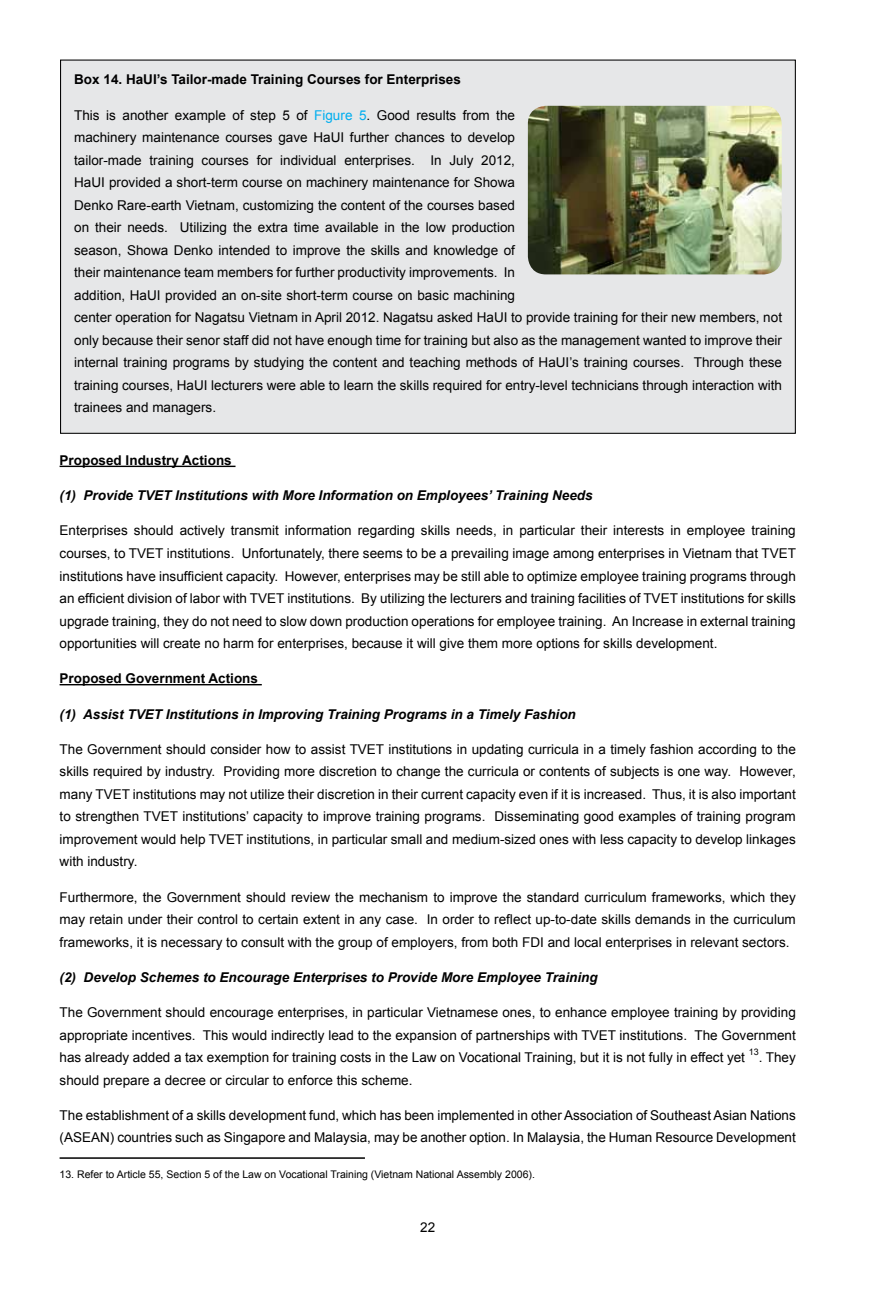
<style>
.page{position:relative;width:881px;height:1293px;background:#fff}
.page>*{position:absolute;margin:0;border:0;box-sizing:border-box;transform-origin:0 0}
.t1{font:13.5px/22.5px "Arial";color:#000;text-align:justify}
.t2{font:italic 700 13.5px "Arial";color:#000}
.t3{font:700 13.5px "Arial";color:#000}
.t4{font:10.5px "Arial";color:#000}
.t5{font:9px "Arial";color:#000}
.s1{color:#00aeef}
</style>
<div class="page">
<div style="left:60px;top:60px;width:735px;height:374px;background:#e6e7e8;border:1px solid #000"></div>
<hr style="left:60px;top:466px;width:175px;height:1px;background:#000">
<hr style="left:60px;top:684px;width:202px;height:1px;background:#000">
<hr style="left:60px;top:1157px;width:305px;height:1px;background:#000">
<img style="left:527px;top:106px;width:254px;height:168px">
<p class="t3" style="left:74px;top:71px;width:388px">Box 14. HaUI’s Tailor-made Training Courses for Enterprises</p>
<p class="t1" style="left:74px;top:104px;width:709px;text-align:left">This is another example of step 5 of <span class="s1">Figure 5</span>. Good results from the<br>machinery maintenance courses gave HaUI further chances to develop<br>tailor-made training courses for individual enterprises. In July 2012,<br>HaUI provided a short-term course on machinery maintenance for Showa<br>Denko Rare-earth Vietnam, customizing the content of the courses based<br>on their needs. Utilizing the extra time available in the low production<br>season, Showa Denko intended to improve the skills and knowledge of<br>their maintenance team members for further productivity improvements. In<br>addition, HaUI provided an on-site short-term course on basic machining<br>center operation for Nagatsu Vietnam in April 2012. Nagatsu asked HaUI to provide training for their new members, not only because their senor staff did not have enough time for training but also as the management wanted to improve their internal training programs by studying the content and teaching methods of HaUI’s training courses. Through these training courses, HaUI lecturers were able to learn the skills required for entry-level technicians through interaction with trainees and managers.</p>
<p class="t3" style="left:60px;top:451px;width:174px">Proposed Industry Actions</p>
<p class="t2" style="left:60px;top:487px;width:534px">(1) Provide TVET Institutions with More Information on Employees’ Training Needs</p>
<p class="t1" style="left:60px;top:519px;width:737px">Enterprises should actively transmit information regarding skills needs, in particular their interests in employee training courses, to TVET institutions. Unfortunately, there seems to be a prevailing image among enterprises in Vietnam that TVET institutions have insufficient capacity. However, enterprises may be still able to optimize employee training programs through an efficient division of labor with TVET institutions. By utilizing the lecturers and training facilities of TVET institutions for skills upgrade training, they do not need to slow down production operations for employee training. An Increase in external training opportunities will create no harm for enterprises, because it will give them more options for skills development.</p>
<p class="t3" style="left:60px;top:669px;width:200px">Proposed Government Actions</p>
<p class="t2" style="left:60px;top:705px;width:517px">(1) Assist TVET Institutions in Improving Training Programs in a Timely Fashion</p>
<p class="t1" style="left:60px;top:738px;width:737px">The Government should consider how to assist TVET institutions in updating curricula in a timely fashion according to the skills required by industry. Providing more discretion to change the curricula or contents of subjects is one way. However, many TVET institutions may not utilize their discretion in their current capacity even if it is increased. Thus, it is also important to strengthen TVET institutions’ capacity to improve training programs. Disseminating good examples of training program improvement would help TVET institutions, in particular small and medium-sized ones with less capacity to develop linkages with industry.</p>
<p class="t1" style="left:60px;top:886px;width:737px">Furthermore, the Government should review the mechanism to improve the standard curriculum frameworks, which they may retain under their control to certain extent in any case. In order to reflect up-to-date skills demands in the curriculum frameworks, it is necessary to consult with the group of employers, from both FDI and local enterprises in relevant sectors.</p>
<p class="t2" style="left:60px;top:968px;width:539px">(2) Develop Schemes to Encourage Enterprises to Provide More Employee Training</p>
<p class="t1" style="left:60px;top:1001px;width:737px">The Government should encourage enterprises, in particular Vietnamese ones, to enhance employee training by providing appropriate incentives. This would indirectly lead to the expansion of partnerships with TVET institutions. The Government has already added a tax exemption for training costs in the Law on Vocational Training, but it is not fully in effect yet</p>
<p class="t5" style="left:748px;top:1045px;width:12px">13</p>
<p class="t1" style="left:758px;top:1046px;width:39px">. They</p>
<p class="t1" style="left:60px;top:1068px;width:354px">should prepare a decree or circular to enforce this scheme.</p>
<p class="t1" style="left:60px;top:1104px;width:737px">The establishment of a skills development fund, which has been implemented in other Association of Southeast Asian Nations (ASEAN) countries such as Singapore and Malaysia, may be another option. In Malaysia, the Human Resource Development</p>
<p class="t4" style="left:60px;top:1167px;width:476px">13. Refer to Article 55, Section 5 of the Law on Vocational Training (Vietnam National Assembly 2006).</p>
<p class="t1" style="left:420px;top:1216px;width:17px">22</p>
</div>
